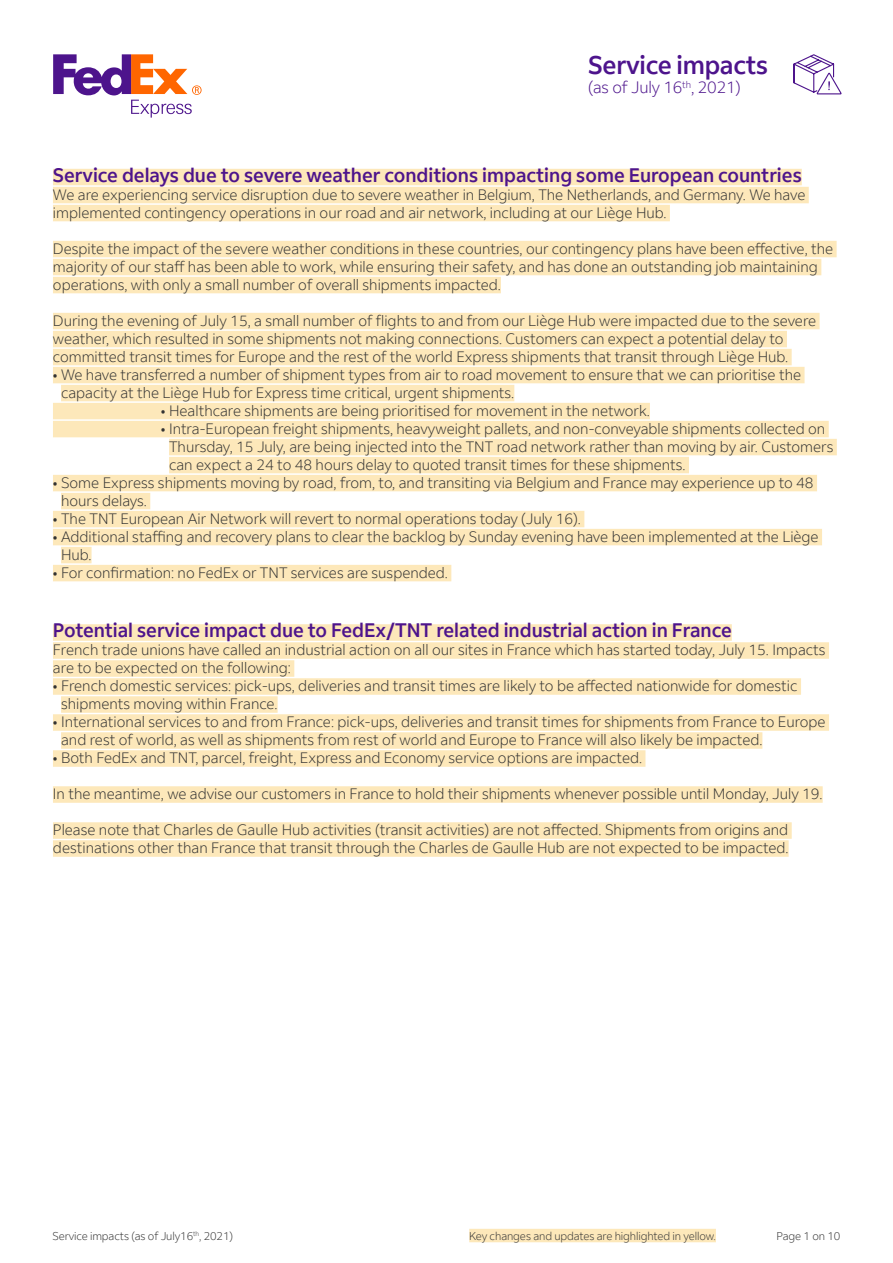
<style>
.page{position:relative;width:893px;height:1263px;background:#fff}
.page>*{position:absolute;margin:0;border:0;box-sizing:border-box;transform-origin:0 0}
.t1{font:500 25.5px "Fed Ex Sans";letter-spacing:-.01em;color:#4d148c;scale:.95 1}
.t2{font:500 19.5px "Fed Ex Sans";color:#4d148c;scale:.95 1}
.t3{font:300 16.5px "Fed Ex Sans";letter-spacing:-.01em;color:#4d148c;scale:.95 1}
.t4{font:300 15px/18px "Fed Ex Sans";color:#333;scale:.95 1}
.t5{font:300 11.25px "Fed Ex Sans";letter-spacing:-.01em;color:#333;scale:.95 1}
</style>
<div class="page">
<div style="left:469px;top:1229px;width:247px;height:13px;background:#fde8ba"></div>
<svg style="left:53px;top:54px;width:149px;height:64px"></svg>
<svg style="left:793px;top:54px;width:48px;height:41px"></svg>
<div style="left:53px;top:169px;width:749px;height:16px;background:#fde8ba"></div>
<div style="left:53px;top:187px;width:756px;height:16px;background:#fde8ba"></div>
<div style="left:53px;top:205px;width:617px;height:16px;background:#fde8ba"></div>
<div style="left:53px;top:241px;width:784px;height:16px;background:#fde8ba"></div>
<div style="left:53px;top:259px;width:768px;height:16px;background:#fde8ba"></div>
<div style="left:53px;top:277px;width:448px;height:16px;background:#fde8ba"></div>
<div style="left:53px;top:313px;width:767px;height:16px;background:#fde8ba"></div>
<div style="left:53px;top:331px;width:734px;height:16px;background:#fde8ba"></div>
<div style="left:53px;top:349px;width:739px;height:16px;background:#fde8ba"></div>
<div style="left:53px;top:367px;width:751px;height:16px;background:#fde8ba"></div>
<div style="left:61px;top:385px;width:453px;height:16px;background:#fde8ba"></div>
<div style="left:53px;top:403px;width:597px;height:16px;background:#fde8ba"></div>
<div style="left:53px;top:421px;width:776px;height:16px;background:#fde8ba"></div>
<div style="left:169px;top:439px;width:668px;height:16px;background:#fde8ba"></div>
<div style="left:169px;top:457px;width:520px;height:16px;background:#fde8ba"></div>
<div style="left:53px;top:475px;width:764px;height:16px;background:#fde8ba"></div>
<div style="left:61px;top:493px;width:89px;height:16px;background:#fde8ba"></div>
<div style="left:53px;top:511px;width:531px;height:16px;background:#fde8ba"></div>
<div style="left:53px;top:529px;width:769px;height:16px;background:#fde8ba"></div>
<div style="left:61px;top:547px;width:31px;height:16px;background:#fde8ba"></div>
<div style="left:53px;top:565px;width:398px;height:16px;background:#fde8ba"></div>
<div style="left:53px;top:624px;width:679px;height:17px;background:#fde8ba"></div>
<div style="left:53px;top:642px;width:776px;height:17px;background:#fde8ba"></div>
<div style="left:53px;top:660px;width:241px;height:17px;background:#fde8ba"></div>
<div style="left:53px;top:678px;width:748px;height:17px;background:#fde8ba"></div>
<div style="left:61px;top:696px;width:217px;height:17px;background:#fde8ba"></div>
<div style="left:53px;top:714px;width:776px;height:17px;background:#fde8ba"></div>
<div style="left:61px;top:732px;width:701px;height:17px;background:#fde8ba"></div>
<div style="left:53px;top:750px;width:592px;height:17px;background:#fde8ba"></div>
<div style="left:53px;top:786px;width:770px;height:17px;background:#fde8ba"></div>
<div style="left:53px;top:822px;width:739px;height:17px;background:#fde8ba"></div>
<div style="left:53px;top:840px;width:736px;height:17px;background:#fde8ba"></div>
<h1 class="t1" style="left:588px;top:50px;width:191px">Service impacts</h1>
<p class="t3" style="left:588px;top:78px;width:162px">(as of July 16<sup>th</sup>, 2021)</p>
<h2 class="t2" style="left:53px;top:163px;width:790px">Service delays due to severe weather conditions impacting some European countries</h2>
<p class="t4" style="left:53px;top:185px;width:793px">We are experiencing service disruption due to severe weather in Belgium, The Netherlands, and Germany. We have implemented contingency operations in our road and air network, including at our Liège Hub.</p>
<p class="t4" style="left:53px;top:239px;width:823px">Despite the impact of the severe weather conditions in these countries, our contingency plans have been effective, the majority of our staff has been able to work, while ensuring their safety, and has done an outstanding job maintaining operations, with only a small number of overall shipments impacted.</p>
<p class="t4" style="left:53px;top:311px;width:805px">During the evening of July 15, a small number of flights to and from our Liège Hub were impacted due to the severe weather, which resulted in some shipments not making connections. Customers can expect a potential delay to committed transit times for Europe and the rest of the world Express shipments that transit through Liège Hub.</p>
<p class="t4" style="left:61px;top:365px;width:780px;text-indent:-8px">• We have transferred a number of shipment types from air to road movement to ensure that we can prioritise the capacity at the Liège Hub for Express time critical, urgent shipments.</p>
<p class="t4" style="left:161px;top:401px;width:516px">• Healthcare shipments are being prioritised for movement in the network.</p>
<p class="t4" style="left:169px;top:419px;width:701px;text-indent:-8px">• Intra-European freight shipments, heavyweight pallets, and non-conveyable shipments collected on<br>Thursday, 15 July, are being injected into the TNT road network rather than moving by air. Customers can expect a 24 to 48 hours delay to quoted transit times for these shipments.</p>
<p class="t4" style="left:61px;top:473px;width:794px;text-indent:-8px">• Some Express shipments moving by road, from, to, and transiting via Belgium and France may experience up to 48 hours delays.</p>
<p class="t4" style="left:53px;top:509px;width:557px">• The TNT European Air Network will revert to normal operations today (July 16).</p>
<p class="t4" style="left:61px;top:527px;width:799px;text-indent:-8px">• Additional staffing and recovery plans to clear the backlog by Sunday evening have been implemented at the Liège<br>Hub.</p>
<p class="t4" style="left:53px;top:563px;width:417px">• For confirmation: no FedEx or TNT services are suspended.</p>
<h2 class="t2" style="left:53px;top:619px;width:716px">Potential service impact due to FedEx/TNT related industrial action in France</h2>
<p class="t4" style="left:53px;top:641px;width:815px">French trade unions have called an industrial action on all our sites in France which has started today, July 15. Impacts are to be expected on the following:</p>
<p class="t4" style="left:61px;top:677px;width:777px;text-indent:-8px">• French domestic services: pick-ups, deliveries and transit times are likely to be affected nationwide for domestic shipments moving within France.</p>
<p class="t4" style="left:61px;top:713px;width:806px;text-indent:-8px">• International services to and from France: pick-ups, deliveries and transit times for shipments from France to Europe and rest of world, as well as shipments from rest of world and Europe to France will also likely be impacted.</p>
<p class="t4" style="left:53px;top:749px;width:622px">• Both FedEx and TNT, parcel, freight, Express and Economy service options are impacted.</p>
<p class="t4" style="left:53px;top:785px;width:812px">In the meantime, we advise our customers in France to hold their shipments whenever possible until Monday, July 19.</p>
<p class="t4" style="left:53px;top:821px;width:776px">Please note that Charles de Gaulle Hub activities (transit activities) are not affected. Shipments from origins and destinations other than France that transit through the Charles de Gaulle Hub are not expected to be impacted.</p>
<p class="t5" style="left:53px;top:1229px;width:192px">Service impacts (as of July16<sup>th</sup>, 2021)</p>
<p class="t5" style="left:776px;top:1229px;width:69px">Page 1 on 10</p>
<p class="t5" style="left:469px;top:1229px;width:261px">Key changes and updates are highlighted in yellow.</p>
</div>
